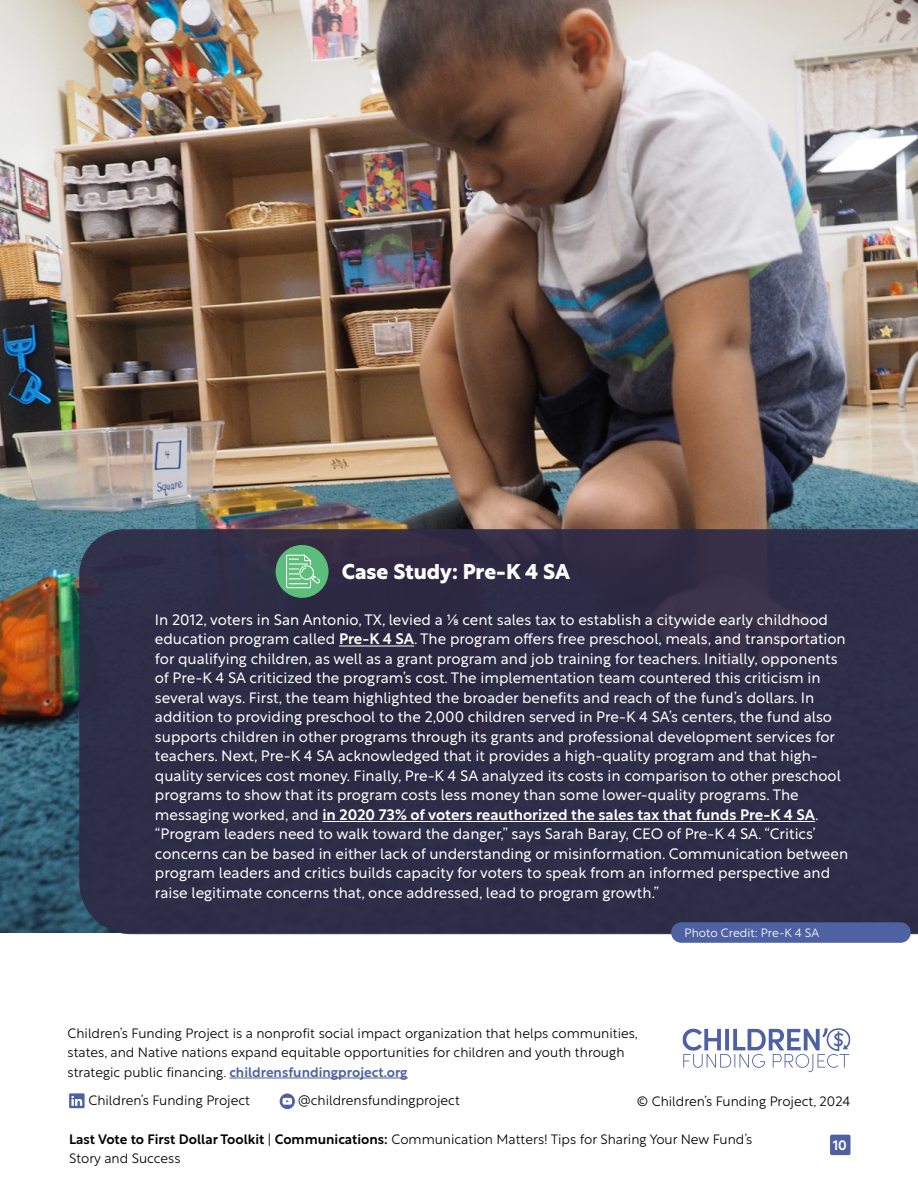
<style>
.page{position:relative;width:918px;height:1188px;background:#fff}
.page>*{position:absolute;margin:0;border:0;box-sizing:border-box;transform-origin:0 0}
.t1{font:700 21px "Rustica";color:#fff}
.t2{font:300 15px/19.5px "Rustica";color:#fff}
.t3{font:300 13.5px/19.5px "Rustica";color:#000}
.t4{font:500 13.5px "Rustica";color:#fff}
.t5{font:300 12px "Rustica";color:#fff}
.s1{font-weight:500}
.s2{font-weight:500;color:#4e62a3}
</style>
<div class="page">
<hr style="left:229px;top:1078px;width:179px;height:1px;background:#4e62a3">
<svg style="left:69px;top:1093px;width:16px;height:15px"></svg>
<svg style="left:682px;top:1028px;width:168px;height:44px"></svg>
<svg style="left:280px;top:1094px;width:15px;height:15px"></svg>
<img style="left:0;top:0;width:918px;height:933px">
<div style="left:79px;top:529px;width:839px;height:405px;background:#2e2d48"></div>
<hr style="left:339px;top:646px;width:75px;height:1px;background:#fff">
<hr style="left:322px;top:821px;width:493px;height:1px;background:#fff">
<div style="left:276px;top:545px;width:53px;height:53px;background:#5dbe7b;border-radius:50%"></div>
<svg style="left:286px;top:555px;width:34px;height:33px"></svg>
<div style="left:671px;top:922px;width:240px;height:21px;background:#4e62a3;border-radius:10px"></div>
<div style="left:830px;top:1135px;width:21px;height:20px;background:#4e62a3;border-radius:2px"></div>
<h1 class="t1" style="left:342px;top:553px;width:230px">Case Study: Pre-K 4 SA</h1>
<p class="t2" style="left:155px;top:608px;width:695px">In 2012, voters in San Antonio, TX, levied a 1/8 cent sales tax to establish a citywide early childhood education program called <span class="s1">Pre-K 4 SA</span>. The program offers free preschool, meals, and transportation for qualifying children, as well as a grant program and job training for teachers. Initially, opponents of Pre-K 4 SA criticized the program’s cost. The implementation team countered this criticism in several ways. First, the team highlighted the broader benefits and reach of the fund’s dollars. In addition to providing preschool to the 2,000 children served in Pre-K 4 SA’s centers, the fund also supports children in other programs through its grants and professional development services for teachers. Next, Pre-K 4 SA acknowledged that it provides a high-quality program and that high&shy;quality services cost money. Finally, Pre-K 4 SA analyzed its costs in comparison to other preschool programs to show that its program costs less money than some lower-quality programs. The messaging worked, and <span class="s1">in 2020 73% of voters reauthorized the sales tax that funds Pre-K 4 SA</span>. “Program leaders need to walk toward the danger,” says Sarah Baray, CEO of Pre-K 4 SA. “Critics’ concerns can be based in either lack of understanding or misinformation. Communication between program leaders and critics builds capacity for voters to speak from an informed perspective and raise legitimate concerns that, once addressed, lead to program growth.”</p>
<p class="t5" style="left:685px;top:922px;width:136px">Photo Credit: Pre-K 4 SA</p>
<p class="t3" style="left:68px;top:1022px;width:572px">Children’s Funding Project is a nonprofit social impact organization that helps communities, states, and Native nations expand equitable opportunities for children and youth through strategic public financing. <span class="s2">childrensfundingproject.org</span></p>
<p class="t3" style="left:88px;top:1089px;width:163px">Children’s Funding Project</p>
<p class="t3" style="left:298px;top:1089px;width:163px">@childrensfundingproject</p>
<p class="t3" style="left:637px;top:1090px;width:215px">© Children’s Funding Project, 2024</p>
<p class="t3" style="left:69px;top:1128px;width:685px"><span class="s1">Last Vote to First Dollar Toolkit</span> | <span class="s1">Communications:</span> Communication Matters! Tips for Sharing Your New Fund’s<br>Story and Success</p>
<p class="t4" style="left:833px;top:1133px;width:16px">10</p>
</div>
